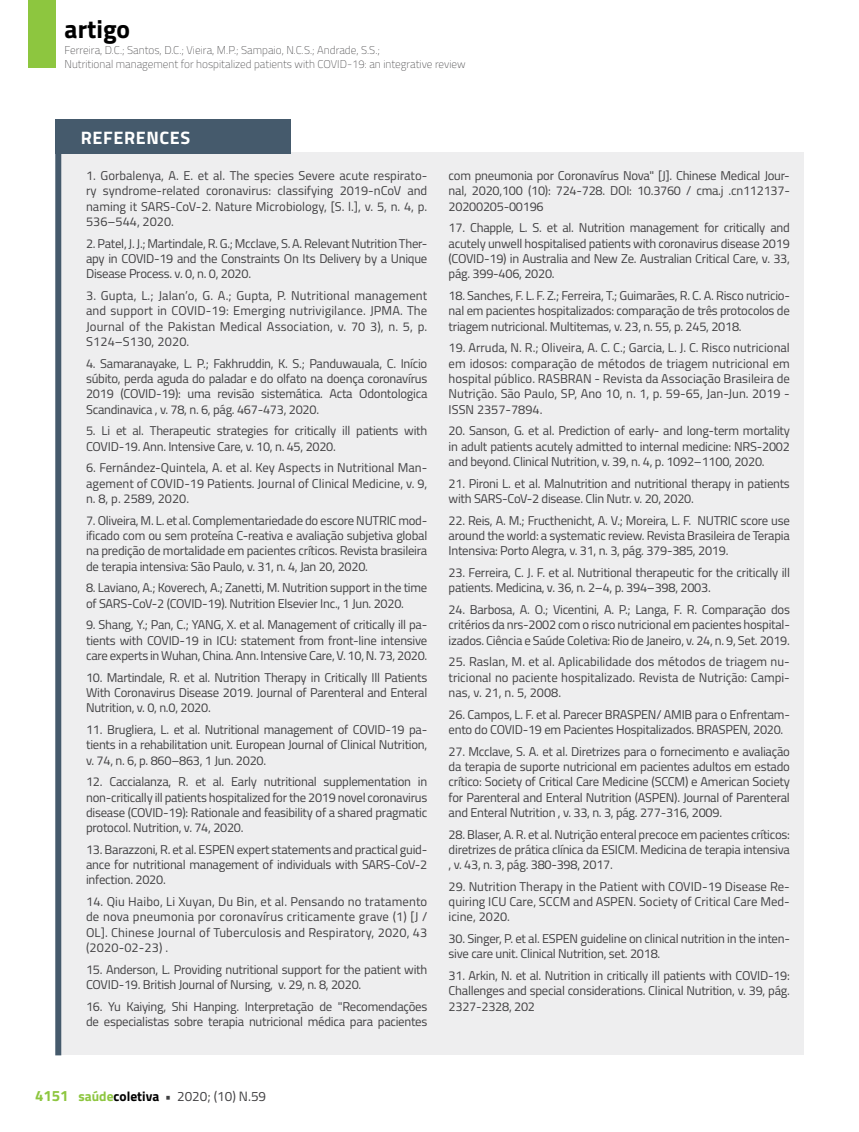
<style>
.page{position:relative;width:859px;height:1132px;background:#fff}
.page>*{position:absolute;margin:0;border:0;box-sizing:border-box;transform-origin:0 0}
.t1{font:700 25.5px "Titillium";color:#000}
.t2{font:700 18px "Titillium";letter-spacing:.035em;color:#fff}
.t3{font:13.5px "Titillium";color:#414042}
.t4{font:12.75px/15.3px "Titillium";letter-spacing:-.02em;color:#414042;text-align:justify}
.t5{font:100 11.25px/13.5px "Titillium";color:#414042}
.s1{font-weight:700;font-size:15px;color:#8dc63f}
.s2{font-weight:700;color:#8dc63f}
.s3{font-weight:700;color:#000}
.s4{font-weight:700}
</style>
<div class="page">
<div style="left:28px;top:0;width:27px;height:68px;background:#8dc63f"></div>
<div style="left:61px;top:152px;width:743px;height:902px;background:#eeeeef"></div>
<div style="left:55px;top:118px;width:236px;height:35px;background:#455a6c"></div>
<div style="left:55px;top:135px;width:6px;height:919px;background:#455a6c"></div>
<h1 class="t1" style="left:65px;top:10px;width:67px">artigo</h1>
<p class="t5" style="left:65px;top:43px;width:402px">Ferreira, D.C.; Santos, D.C.; Vieira, M.P.; Sampaio, N.C.S.; Andrade, S.S.;<br>Nutritional management for hospitalized patients with COVID-19: an integrative review</p>
<h2 class="t2" style="left:81px;top:124px;width:111px">REFERENCES</h2>
<p class="t4" style="left:86px;top:167px;width:343px">1. Gorbalenya, A. E. et al. The species Severe acute respirato&shy;ry syndrome-related coronavirus: classifying 2019-nCoV and naming it SARS-CoV-2. Nature Microbiology, [S. l.], v. 5, n. 4, p.<br>536–544, 2020.</p>
<p class="t4" style="left:86px;top:235px;width:343px">2. Patel, J. J.; Martindale, R. G.; Mcclave, S. A. Relevant Nutrition Ther&shy;apy in COVID-19 and the Constraints On Its Delivery by a Unique Disease Process. v. 0, n. 0, 2020.</p>
<p class="t4" style="left:86px;top:287px;width:343px">3. Gupta, L.; Jalan’o, G. A.; Gupta, P. Nutritional management and support in COVID-19: Emerging nutrivigilance. JPMA. The Journal of the Pakistan Medical Association, v. 70 3), n. 5, p.<br>S124–S130, 2020.</p>
<p class="t4" style="left:86px;top:355px;width:343px">4. Samaranayake, L. P.; Fakhruddin, K. S.; Panduwauala, C. Início súbito, perda aguda do paladar e do olfato na doença coronavírus 2019 (COVID-19): uma revisão sistemática. Acta Odontologica Scandinavica , v. 78, n. 6, pág. 467-473, 2020.</p>
<p class="t4" style="left:86px;top:422px;width:343px">5. Li et al. Therapeutic strategies for critically ill patients with<br>COVID-19. Ann. Intensive Care, v. 10, n. 45, 2020.</p>
<p class="t4" style="left:86px;top:459px;width:343px">6. Fernández-Quintela, A. et al. Key Aspects in Nutritional Man&shy;agement of COVID-19 Patients. Journal of Clinical Medicine, v. 9, n. 8, p. 2589, 2020.</p>
<p class="t4" style="left:86px;top:511px;width:343px">7. Oliveira, M. L. et al. Complementariedade do escore NUTRIC mod&shy;ificado com ou sem proteína C-reativa e avaliação subjetiva global na predição de mortalidade em pacientes críticos. Revista brasileira de terapia intensiva: São Paulo, v. 31, n. 4, Jan 20, 2020.</p>
<p class="t4" style="left:86px;top:579px;width:343px">8. Laviano, A.; Koverech, A.; Zanetti, M. Nutrition support in the time of SARS-CoV-2 (COVID-19). Nutrition Elsevier Inc., 1 Jun. 2020.</p>
<p class="t4" style="left:86px;top:616px;width:343px">9. Shang, Y.; Pan, C.; YANG, X. et al. Management of critically ill pa&shy;tients with COVID-19 in ICU: statement from front-line intensive care experts in Wuhan, China. Ann. Intensive Care, V. 10, N. 73, 2020.</p>
<p class="t4" style="left:86px;top:668px;width:343px">10. Martindale, R. et al. Nutrition Therapy in Critically Ill Patients With Coronavirus Disease 2019. Journal of Parenteral and Enteral Nutrition, v. 0, n.0, 2020.</p>
<p class="t4" style="left:86px;top:721px;width:343px">11. Brugliera, L. et al. Nutritional management of COVID-19 pa&shy;tients in a rehabilitation unit. European Journal of Clinical Nutrition, v. 74, n. 6, p. 860–863, 1 Jun. 2020.</p>
<p class="t4" style="left:86px;top:773px;width:343px">12. Caccialanza, R. et al. Early nutritional supplementation in non-critically ill patients hospitalized for the 2019 novel coronavirus disease (COVID-19): Rationale and feasibility of a shared pragmatic protocol. Nutrition, v. 74, 2020.</p>
<p class="t4" style="left:86px;top:840px;width:343px">13. Barazzoni, R. et al. ESPEN expert statements and practical guid&shy;ance for nutritional management of individuals with SARS-CoV-2 infection. 2020.</p>
<p class="t4" style="left:86px;top:893px;width:343px">14. Qiu Haibo, Li Xuyan, Du Bin, et al. Pensando no tratamento de nova pneumonia por coronavírus criticamente grave (1) [J / OL]. Chinese Journal of Tuberculosis and Respiratory, 2020, 43 (2020-02-23) .</p>
<p class="t4" style="left:86px;top:960px;width:343px">15. Anderson, L. Providing nutritional support for the patient with<br>COVID-19. British Journal of Nursing, v. 29, n. 8, 2020.</p>
<p class="t4" style="left:86px;top:997px;width:343px">16. Yu Kaiying, Shi Hanping. Interpretação de "Recomendações de especialistas sobre terapia nutricional médica para pacientes</p>
<p class="t4" style="left:449px;top:167px;width:343px">com pneumonia por Coronavírus Nova" [J]. Chinese Medical Jour&shy;nal, 2020,100 (10): 724-728. DOI: 10.3760 / cma.j .cn112137- 20200205-00196</p>
<p class="t4" style="left:449px;top:219px;width:343px">17. Chapple, L. S. et al. Nutrition management for critically and acutely unwell hospitalised patients with coronavirus disease 2019 (COVID-19) in Australia and New Ze. Australian Critical Care, v. 33, pág. 399-406, 2020.</p>
<p class="t4" style="left:449px;top:287px;width:343px">18. Sanches, F. L. F. Z.; Ferreira, T.; Guimarães, R. C. A. Risco nutricio&shy;nal em pacientes hospitalizados: comparação de três protocolos de triagem nutricional. Multitemas, v. 23, n. 55, p. 245, 2018.</p>
<p class="t4" style="left:449px;top:339px;width:343px">19. Arruda, N. R.; Oliveira, A. C. C.; Garcia, L. J. C. Risco nutricional em idosos: comparação de métodos de triagem nutricional em hospital público. RASBRAN - Revista da Associação Brasileira de Nutrição. São Paulo, SP, Ano 10, n. 1, p. 59-65, Jan-Jun. 2019 - ISSN 2357-7894.</p>
<p class="t4" style="left:449px;top:422px;width:343px">20. Sanson, G. et al. Prediction of early- and long-term mortality in adult patients acutely admitted to internal medicine: NRS-2002 and beyond. Clinical Nutrition, v. 39, n. 4, p. 1092–1100, 2020.</p>
<p class="t4" style="left:449px;top:474px;width:343px">21. Pironi L. et al. Malnutrition and nutritional therapy in patients with SARS-CoV-2 disease. Clin Nutr. v. 20, 2020.</p>
<p class="t4" style="left:449px;top:511px;width:343px">22. Reis, A. M.; Fructhenicht, A. V.; Moreira, L. F. NUTRIC score use around the world: a systematic review. Revista Brasileira de Terapia Intensiva: Porto Alegra, v. 31, n. 3, pág. 379-385, 2019.</p>
<p class="t4" style="left:449px;top:564px;width:343px">23. Ferreira, C. J. F. et al. Nutritional therapeutic for the critically ill patients. Medicina, v. 36, n. 2–4, p. 394–398, 2003.</p>
<p class="t4" style="left:449px;top:601px;width:343px">24. Barbosa, A. O.; Vicentini, A. P.; Langa, F. R. Comparação dos critérios da nrs-2002 com o risco nutricional em pacientes hospital&shy;izados. Ciência e Saúde Coletiva: Rio de Janeiro, v. 24, n. 9, Set. 2019.</p>
<p class="t4" style="left:449px;top:653px;width:343px">25. Raslan, M. et al. Aplicabilidade dos métodos de triagem nu&shy;tricional no paciente hospitalizado. Revista de Nutrição: Campi&shy;nas, v. 21, n. 5, 2008.</p>
<p class="t4" style="left:449px;top:705px;width:343px">26. Campos, L. F. et al. Parecer BRASPEN/ AMIB para o Enfrentam&shy;ento do COVID-19 em Pacientes Hospitalizados. BRASPEN, 2020.</p>
<p class="t4" style="left:449px;top:742px;width:343px">27. Mcclave, S. A. et al. Diretrizes para o fornecimento e avaliação da terapia de suporte nutricional em pacientes adultos em estado crítico: Society of Critical Care Medicine (SCCM) e American Society for Parenteral and Enteral Nutrition (ASPEN). Journal of Parenteral and Enteral Nutrition , v. 33, n. 3, pág. 277-316, 2009.</p>
<p class="t4" style="left:449px;top:825px;width:343px">28. Blaser, A. R. et al. Nutrição enteral precoce em pacientes críticos: diretrizes de prática clínica da ESICM. Medicina de terapia intensiva , v. 43, n. 3, pág. 380-398, 2017.</p>
<p class="t4" style="left:449px;top:877px;width:343px">29. Nutrition Therapy in the Patient with COVID-19 Disease Re&shy;quiring ICU Care, SCCM and ASPEN. Society of Critical Care Med&shy;icine, 2020.</p>
<p class="t4" style="left:449px;top:930px;width:343px">30. Singer, P. et al. ESPEN guideline on clinical nutrition in the inten&shy;sive care unit. Clinical Nutrition, set. 2018.</p>
<p class="t4" style="left:449px;top:967px;width:343px">31. Arkin, N. et al. Nutrition in critically ill patients with COVID-19:<br>Challenges and special considerations. Clinical Nutrition, v. 39, pág.<br>2327-2328, 202</p>
<p class="t3" style="left:35px;top:1086px;width:233px"><span class="s1">4151</span> <span class="s2">saúde</span><span class="s3">coletiva</span> <span class="s4">•</span> 2020; (10) N.59</p>
</div>
